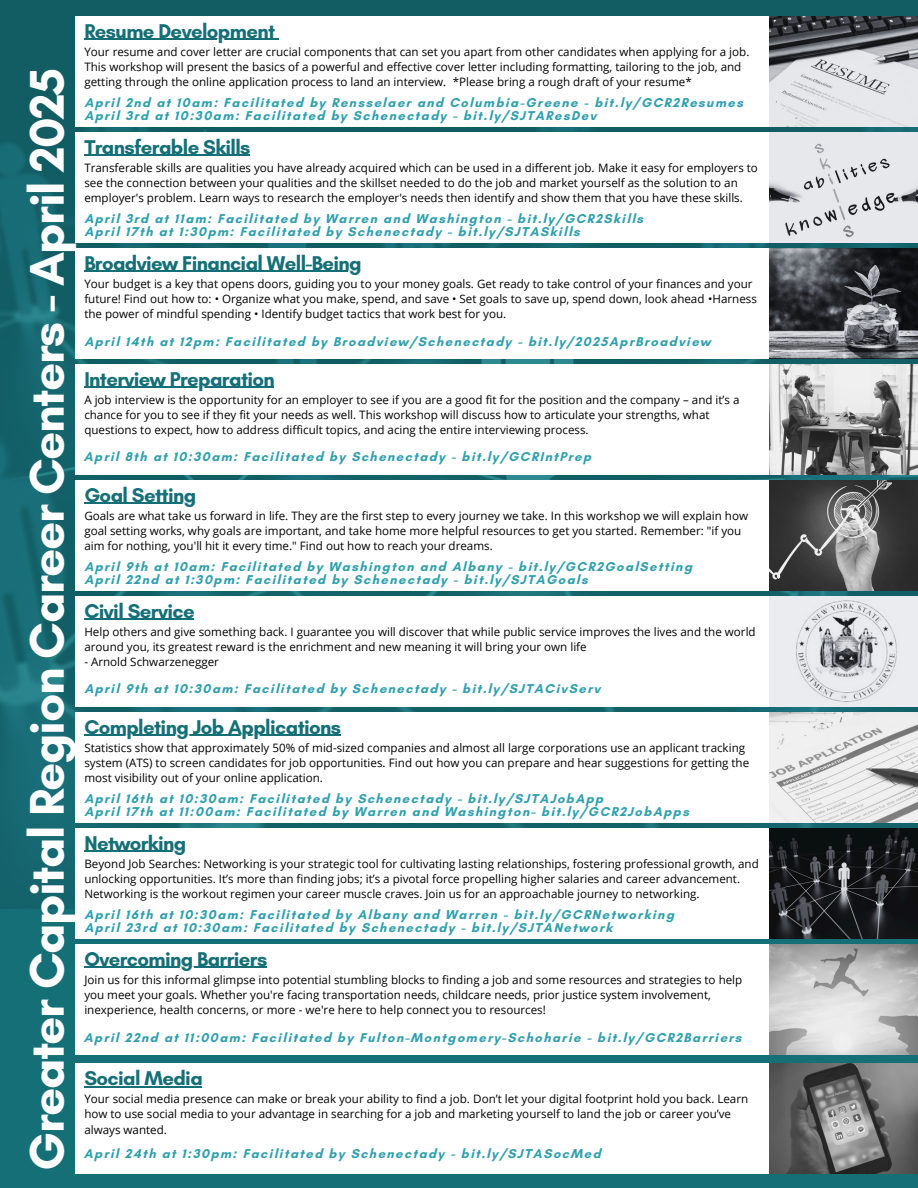
<style>
.page{position:relative;width:918px;height:1188px;background:#156f77}
.page>*{position:absolute;margin:0;border:0;box-sizing:border-box;transform-origin:0 0}
.t1{font:700 49.5px "Glacial Indifference";letter-spacing:-.03em;color:#fff}
.t2{font:700 20.25px "Glacial Indifference";letter-spacing:-.03em;color:#156f77}
.t3{font:700 13.05px/13px "Glacial Indifference";letter-spacing:.11em;color:#2f9fae}
.t4{font:11.55px/15.5px "Open Sans";color:#000}
</style>
<div class="page">
<img style="left:0;top:0;width:918px;height:909px">
<div style="left:76px;top:16px;width:839px;height:111px;background:#fff"></div>
<hr style="left:84px;top:39px;width:191px;height:1px;background:#156f77">
<img style="left:769px;top:16px;width:149px;height:111px">
<div style="left:76px;top:132px;width:839px;height:111px;background:#fff"></div>
<hr style="left:84px;top:155px;width:166px;height:1px;background:#156f77">
<div style="left:76px;top:248px;width:839px;height:111px;background:#fff"></div>
<hr style="left:84px;top:271px;width:277px;height:1px;background:#156f77">
<img style="left:769px;top:248px;width:149px;height:111px">
<div style="left:76px;top:364px;width:839px;height:111px;background:#fff"></div>
<hr style="left:84px;top:387px;width:190px;height:1px;background:#156f77">
<div style="left:76px;top:480px;width:839px;height:111px;background:#fff"></div>
<hr style="left:84px;top:503px;width:112px;height:1px;background:#156f77">
<div style="left:76px;top:596px;width:839px;height:111px;background:#fff"></div>
<hr style="left:84px;top:619px;width:110px;height:1px;background:#156f77">
<img style="left:769px;top:596px;width:149px;height:111px">
<div style="left:76px;top:712px;width:839px;height:111px;background:#fff"></div>
<hr style="left:84px;top:735px;width:257px;height:1px;background:#156f77">
<img style="left:769px;top:712px;width:149px;height:111px">
<div style="left:76px;top:828px;width:839px;height:111px;background:#fff"></div>
<hr style="left:84px;top:851px;width:102px;height:1px;background:#156f77">
<img style="left:769px;top:828px;width:149px;height:111px">
<div style="left:76px;top:944px;width:839px;height:111px;background:#fff"></div>
<hr style="left:84px;top:967px;width:183px;height:1px;background:#156f77">
<img style="left:769px;top:944px;width:149px;height:111px">
<div style="left:76px;top:1064px;width:839px;height:110px;background:#fff"></div>
<hr style="left:84px;top:1086px;width:118px;height:1px;background:#156f77">
<img style="left:769px;top:1064px;width:149px;height:110px">
<img style="left:769px;top:132px;width:149px;height:111px">
<img style="left:769px;top:364px;width:149px;height:111px">
<img style="left:769px;top:480px;width:148px;height:111px">
<h2 class="t2" style="left:84px;top:18px;width:192px">Resume Development</h2>
<p class="t4" style="left:84px;top:43px;width:667px">Your resume and cover letter are crucial components that can set you apart from other candidates when applying for a job.<br>This workshop will present the basics of a powerful and effective cover letter including formatting, tailoring to the job, and getting through the online application process to land an interview. *Please bring a rough draft of your resume*</p>
<p class="t3" style="left:84px;top:96px;width:660px">April 2nd at 10am: Facilitated by Rensselaer and Columbia-Greene - bit.ly/GCR2Resumes<br>April 3rd at 10:30am: Facilitated by Schenectady - bit.ly/SJTAResDev</p>
<h2 class="t4" style="left:84px;top:159px;width:675px">Transferable skills are qualities you have already acquired which can be used in a different job. Make it easy for employers to see the connection between your qualities and the skillset needed to do the job and market yourself as the solution to an employer's problem. Learn ways to research the employer's needs then identify and show them that you have these skills.</h2>
<p class="t3" style="left:84px;top:212px;width:560px">April 3rd at 11am: Facilitated by Warren and Washington - bit.ly/GCR2Skills<br>April 17th at 1:30pm: Facilitated by Schenectady - bit.ly/SJTASkills</p>
<h3 class="t4" style="left:84px;top:275px;width:674px">Your budget is a key that opens doors, guiding you to your money goals. Get ready to take control of your finances and your future! Find out how to: • Organize what you make, spend, and save • Set goals to save up, spend down, look ahead •Harness the power of mindful spending • Identify budget tactics that work best for you.</h3>
<p class="t3" style="left:84px;top:335px;width:628px">April 14th at 12pm: Facilitated by Broadview/Schenectady - bit.ly/2025AprBroadview</p>
<p class="t1" style="left:17px;top:1171px;width:1105px;rotate:-90deg">Greater Capital Region Career Centers - April 2025</p>
<p class="t2" style="left:84px;top:126px;width:192px">Resume Development</p>
<p class="t2" style="left:84px;top:134px;width:168px">Transferable Skills</p>
<h3 class="t2" style="left:84px;top:250px;width:279px">Broadview Financial Well-Being</h3>
<p class="t2" style="left:84px;top:366px;width:192px">Interview Preparation</p>
<p class="t4" style="left:84px;top:391px;width:657px">A job interview is the opportunity for an employer to see if you are a good fit for the position and the company – and it’s a chance for you to see if they fit your needs as well. This workshop will discuss how to articulate your strengths, what questions to expect, how to address difficult topics, and acing the entire interviewing process.</p>
<h2 class="t3" style="left:84px;top:449px;width:509px">April 8th at 10:30am: Facilitated by Schenectady - bit.ly/GCRIntPrep</h2>
<h2 class="t2" style="left:84px;top:482px;width:113px">Goal Setting</h2>
<p class="t4" style="left:84px;top:507px;width:665px">Goals are what take us forward in life. They are the first step to every journey we take. In this workshop we will explain how goal setting works, why goals are important, and take home more helpful resources to get you started. Remember: "if you aim for nothing, you'll hit it every time." Find out how to reach your dreams.</p>
<h3 class="t3" style="left:84px;top:560px;width:609px">April 9th at 10am: Facilitated by Washington and Albany - bit.ly/GCR2GoalSetting<br>April 22nd at 1:30pm: Facilitated by Schenectady - bit.ly/SJTAGoals</h3>
<p class="t4" style="left:84px;top:623px;width:673px">Help others and give something back. I guarantee you will discover that while public service improves the lives and the world around you, its greatest reward is the enrichment and new meaning it will bring your own life</p>
<h2 class="t4" style="left:84px;top:654px;width:136px">- Arnold Schwarzenegger</h2>
<p class="t3" style="left:84px;top:681px;width:517px">April 9th at 10:30am: Facilitated by Schenectady - bit.ly/SJTACivServ</p>
<p class="t2" style="left:84px;top:598px;width:112px">Civil Service</p>
<h2 class="t2" style="left:84px;top:714px;width:258px">Completing Job Applications</h2>
<p class="t4" style="left:84px;top:739px;width:666px">Statistics show that approximately 50% of mid-sized companies and almost all large corporations use an applicant tracking system (ATS) to screen candidates for job opportunities. Find out how you can prepare and hear suggestions for getting the most visibility out of your online application.</p>
<h2 class="t3" style="left:84px;top:792px;width:606px">April 16th at 10:30am: Facilitated by Schenectady - bit.ly/SJTAJobApp<br>April 17th at 11:00am: Facilitated by Warren and Washington- bit.ly/GCR2JobApps</h2>
<p class="t4" style="left:84px;top:855px;width:676px">Beyond Job Searches: Networking is your strategic tool for cultivating lasting relationships, fostering professional growth, and unlocking opportunities. It’s more than finding jobs; it’s a pivotal force propelling higher salaries and career advancement.<br>Networking is the workout regimen your career muscle craves. Join us for an approachable journey to networking.</p>
<h3 class="t3" style="left:84px;top:908px;width:591px">April 16th at 10:30am: Facilitated by Albany and Warren - bit.ly/GCRNetworking<br>April 23rd at 10:30am: Facilitated by Schenectady - bit.ly/SJTANetwork</h3>
<p class="t2" style="left:84px;top:830px;width:103px">Networking</p>
<h3 class="t2" style="left:84px;top:946px;width:185px">Overcoming Barriers</h3>
<h3 class="t4" style="left:84px;top:971px;width:659px">Join us for this informal glimpse into potential stumbling blocks to finding a job and some resources and strategies to help you meet your goals. Whether you're facing transportation needs, childcare needs, prior justice system involvement, inexperience, health concerns, or more - we're here to help connect you to resources!</h3>
<p class="t3" style="left:84px;top:1031px;width:659px">April 22nd at 11:00am: Facilitated by Fulton-Montgomery-Schoharie - bit.ly/GCR2Barriers</p>
<p class="t2" style="left:84px;top:1066px;width:120px">Social Media</p>
<h2 class="t4" style="left:84px;top:1091px;width:665px">Your social media presence can make or break your ability to find a job. Don’t let your digital footprint hold you back. Learn how to use social media to your advantage in searching for a job and marketing yourself to land the job or career you’ve always wanted.</h2>
<p class="t3" style="left:84px;top:1146px;width:519px">April 24th at 1:30pm: Facilitated by Schenectady - bit.ly/SJTASocMed</p>
</div>
